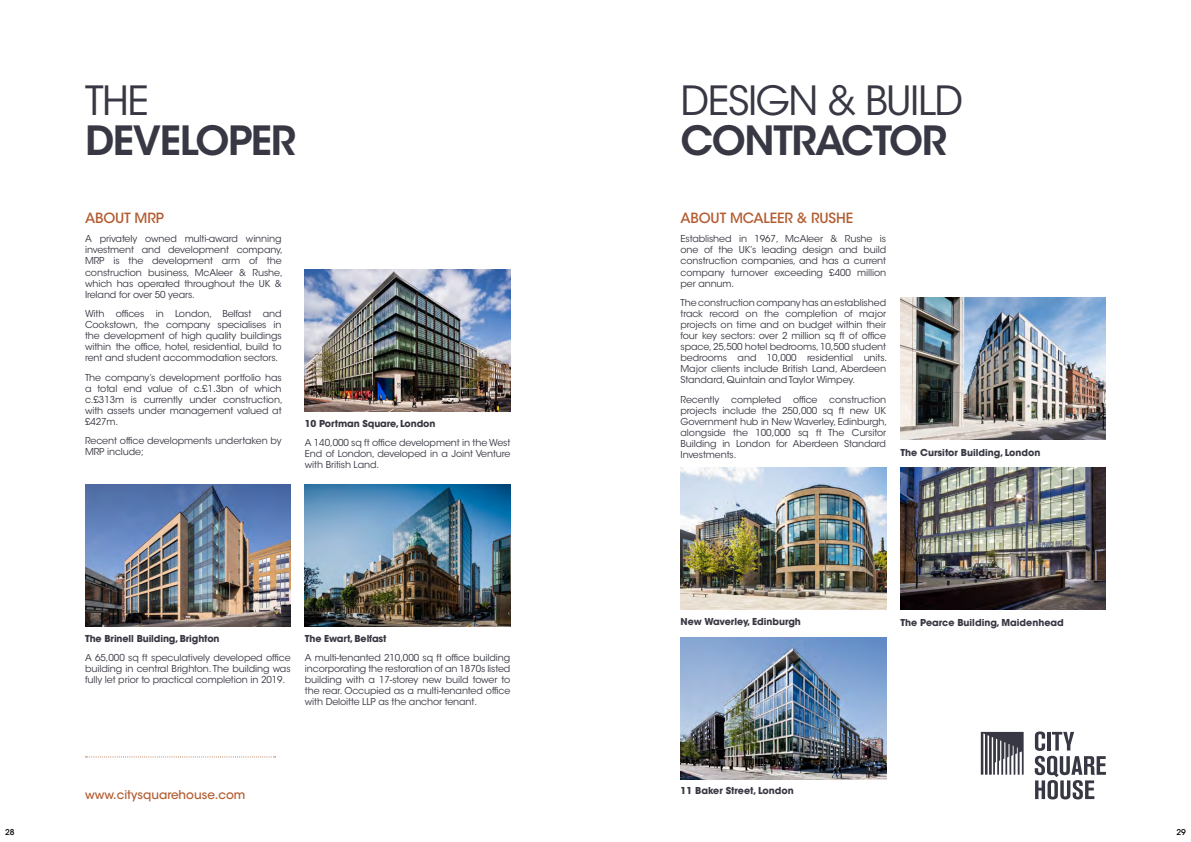
<style>
.page{position:relative;width:1191px;height:842px;background:#fff}
.page>*{position:absolute;margin:0;border:0;box-sizing:border-box;transform-origin:0 0}
.t1{font:600 40px "ITC Avant Garde Std";letter-spacing:-.035em;color:#373843}
.t2{font:40px "ITC Avant Garde Std";letter-spacing:-.035em;color:#373843}
.t3{font:500 14px "ITC Avant Garde Std";letter-spacing:-.01em;color:#b35c30}
.t4{font:500 12px "ITC Avant Garde Std";color:#b35c30}
.t5{font:9.5px/11px "ITC Avant Garde Std";letter-spacing:-.01em;color:#373843;text-align:justify}
.t6{font:700 9.5px "ITC Avant Garde Std";color:#373843}
.t7{font:500 8px "ITC Avant Garde Std";color:#000}
</style>
<div class="page">
<svg style="left:980px;top:732px;width:43px;height:43px"></svg>
<svg style="left:1034px;top:731px;width:72px;height:68px"></svg>
<svg style="left:86px;top:756px;width:189px;height:1px"></svg>
<img style="left:680px;top:468px;width:206px;height:141px">
<img style="left:85px;top:484px;width:206px;height:142px">
<img style="left:680px;top:638px;width:206px;height:142px">
<img style="left:305px;top:269px;width:205px;height:142px">
<img style="left:900px;top:298px;width:206px;height:141px">
<img style="left:305px;top:484px;width:205px;height:142px">
<img style="left:900px;top:468px;width:206px;height:141px">
<h1 class="t2" style="left:85px;top:76px;width:66px">THE</h1>
<h1 class="t1" style="left:85px;top:115px;width:212px">DEVELOPER</h1>
<h2 class="t3" style="left:85px;top:209px;width:80px">ABOUT MRP</h2>
<p class="t5" style="left:85px;top:234px;width:199px">A privately owned multi-award winning investment and development company, MRP is the development arm of the construction business, McAleer &amp; Rushe, which has operated throughout the UK &amp; Ireland for over 50 years.</p>
<p class="t5" style="left:85px;top:308px;width:198px">With offices in London, Belfast and Cookstown, the company specialises in the development of high quality buildings within the office, hotel, residential, build to rent and student accommodation sectors.</p>
<p class="t5" style="left:85px;top:372px;width:199px">The company’s development portfolio has a total end value of c.£1.3bn of which c.£313m is currently under construction, with assets under management valued at £427m.</p>
<p class="t5" style="left:85px;top:435px;width:198px">Recent office developments undertaken by<br>MRP include;</p>
<p class="t6" style="left:305px;top:417px;width:132px">10 Portman Square, London</p>
<p class="t5" style="left:305px;top:437px;width:207px">A 140,000 sq ft office development in the West End of London, developed in a Joint Venture with British Land.</p>
<p class="t6" style="left:85px;top:632px;width:136px">The Brinell Building, Brighton</p>
<p class="t5" style="left:85px;top:652px;width:207px">A 65,000 sq ft speculatively developed office building in central Brighton. The building was fully let prior to practical completion in 2019.</p>
<p class="t6" style="left:305px;top:632px;width:83px">The Ewart, Belfast</p>
<p class="t5" style="left:305px;top:652px;width:207px">A multi-tenanted 210,000 sq ft office building incorporating the restoration of an 1870s listed building with a 17-storey new build tower to the rear. Occupied as a multi-tenanted office with Deloitte LLP as the anchor tenant.</p>
<p class="t4" style="left:85px;top:788px;width:162px">www.citysquarehouse.com</p>
<h1 class="t2" style="left:680px;top:76px;width:284px">DESIGN &amp; BUILD</h1>
<h1 class="t1" style="left:680px;top:115px;width:268px">CONTRACTOR</h1>
<h2 class="t3" style="left:680px;top:209px;width:174px">ABOUT MCALEER &amp; RUSHE</h2>
<p class="t5" style="left:680px;top:234px;width:207px">Established in 1967, McAleer &amp; Rushe is one of the UK’s leading design and build construction companies, and has a current company turnover exceeding £400 million per annum.</p>
<p class="t5" style="left:680px;top:297px;width:208px">The construction company has an established track record on the completion of major projects on time and on budget within their four key sectors: over 2 million sq ft of office space, 25,500 hotel bedrooms, 10,500 student bedrooms and 10,000 residential units.<br>Major clients include British Land, Aberdeen Standard, Quintain and Taylor Wimpey.</p>
<p class="t5" style="left:680px;top:394px;width:208px">Recently completed office construction projects include the 250,000 sq ft new UK Government hub in New Waverley, Edinburgh, alongside the 100,000 sq ft The Cursitor Building in London for Aberdeen Standard Investments.</p>
<p class="t6" style="left:900px;top:447px;width:142px">The Cursitor Building, London</p>
<p class="t6" style="left:680px;top:615px;width:122px">New Waverley, Edinburgh</p>
<p class="t6" style="left:900px;top:616px;width:165px">The Pearce Building, Maidenhead</p>
<p class="t6" style="left:680px;top:784px;width:115px">11 Baker Street, London</p>
<p class="t7" style="left:5px;top:827px;width:11px">28</p>
<p class="t7" style="left:1176px;top:827px;width:11px">29</p>
</div>
